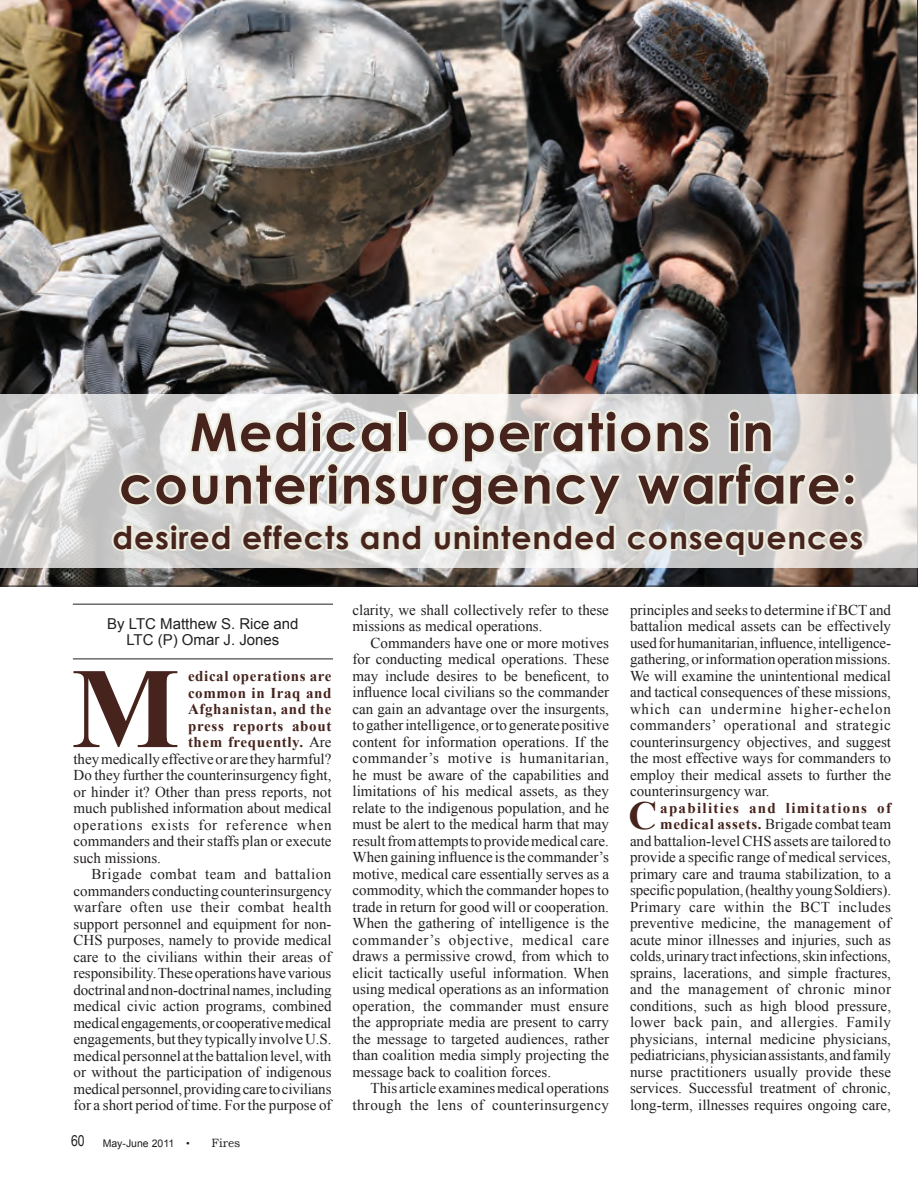
<style>
.page{position:relative;width:918px;height:1188px;background:#fff}
.page>*{position:absolute;margin:0;border:0;box-sizing:border-box;transform-origin:0 0}
.Copy__Med_Ops_Lead_P{font:700 114.75px "Times New Roman";color:#46241d}
.Fires_Seminar_Header{font:700 52.5px/52.5px "Century Gothic";letter-spacing:.03em;color:#46241d;text-align:center}
.Copy__Drop_Cap_Medic{font:700 39.9px "Times New Roman";color:#46241d}
.Fires_Seminar_Header-2{font:700 31.5px "Century Gothic";letter-spacing:.03em;color:#46241d}
.Copy__Body_with_tab{font:15px/16.5px "Times New Roman";color:#231f20;text-align:justify}
.Copy__Drop_Cap_Medic-2{font:15px/16.5px "Times New Roman";color:#231f20;text-align:right}
.Copy__Body_text{font:15px/16.5px "Times New Roman";color:#231f20;text-align:justify}
.Copy__Med_Ops_Lead_P-2{font:15px "Times New Roman";color:#231f20}
.Copy__Med_Ops_Lead_P-3{font:700 15px "Times New Roman";letter-spacing:.04em;color:#46241d}
.Byline_style_1{font:15px/16.5px "Arial";color:#231f20;text-align:center}
.Copy__Med_Ops_Lead_P-4{font:15px "Times New Roman";letter-spacing:.05em;color:#231f20}
.t1{font:12px "Bookman Old Style";color:#231f20}
.t2{font:10.5px "Arial";color:#231f20}
.s1{font-weight:400;color:#231f20}
.s2{font-family:"Arial Narrow";font-size:15px}
.s3{font-weight:700;color:#46241d}
</style>
<div class="page">
<img style="left:0;top:0;width:918px;height:586px">
<svg style="left:0;top:394px;width:918px;height:174px"></svg>
<svg style="left:108px;top:406px;width:760px;height:181px;background:#d1d0cb"></svg>
<hr style="left:73px;top:604px;width:260px;height:1px;background:#231f20">
<hr style="left:73px;top:659px;width:260px;height:1px;background:#231f20">
<p class="Fires_Seminar_Header" style="left:119px;top:403px;width:739px">Medical operations in counterinsurgency warfare:</p>
<p class="Fires_Seminar_Header-2" style="left:112px;top:513px;width:752px">desired effects and unintended consequences</p>
<p class="Byline_style_1" style="left:107px;top:615px;width:193px">By LTC Matthew S. Rice and<br>LTC (P) Omar J. Jones</p>
<p class="Copy__Med_Ops_Lead_P" style="left:71px;top:629px;width:110px">M</p>
<p class="Copy__Med_Ops_Lead_P-3" style="left:188px;top:666px;width:145px">edical operations are</p>
<p class="Copy__Med_Ops_Lead_P-3" style="left:188px;top:682px;width:145px">common in Iraq and</p>
<p class="Copy__Med_Ops_Lead_P-3" style="left:188px;top:699px;width:145px">Afghanistan, and the</p>
<p class="Copy__Med_Ops_Lead_P-3" style="left:188px;top:715px;width:145px">press reports about</p>
<p class="Copy__Med_Ops_Lead_P-3" style="left:188px;top:732px;width:145px">them frequently. <span class="s1">Are</span></p>
<p class="Copy__Med_Ops_Lead_P-2" style="left:74px;top:748px;width:259px">they medically effective or are they harmful?</p>
<p class="Copy__Med_Ops_Lead_P-2" style="left:74px;top:765px;width:259px">Do they further the counterinsurgency fight,</p>
<p class="Copy__Med_Ops_Lead_P-2" style="left:74px;top:781px;width:260px">or hinder it? Other than press reports, not</p>
<p class="Copy__Med_Ops_Lead_P-2" style="left:74px;top:798px;width:260px">much published information about medical</p>
<p class="Copy__Med_Ops_Lead_P-4" style="left:74px;top:814px;width:260px">operations exists for reference when</p>
<p class="Copy__Med_Ops_Lead_P-2" style="left:74px;top:831px;width:260px">commanders and their staffs plan or execute</p>
<p class="Copy__Med_Ops_Lead_P-2" style="left:74px;top:847px;width:89px">such missions.</p>
<p class="Copy__Body_text" style="left:74px;top:866px;width:260px;text-indent:18px">Brigade combat team and battalion commanders conducting counterinsurgency warfare often use their combat health support personnel and equipment for non-CHS purposes, namely to provide medical care to the civilians within their areas of responsibility. These operations have various doctrinal and non-doctrinal names, including medical civic action programs, combined medical engagements, or cooperative medical engagements, but they typically involve U.S. medical personnel at the battalion level, with or without the participation of indigenous medical personnel, providing care to civilians for a short period of time. For the purpose of</p>
<p class="t2" style="left:71px;top:1137px;width:120px"><span class="s2">60</span> May-June 2011 •</p>
<p class="t1" style="left:212px;top:1135px;width:31px">Fires</p>
<p class="Copy__Body_text" style="left:353px;top:601px;width:258px">clarity, we shall collectively refer to these missions as medical operations.</p>
<p class="Copy__Body_with_tab" style="left:353px;top:634px;width:258px;text-indent:18px">Commanders have one or more motives for conducting medical operations. These may include desires to be beneficent, to influence local civilians so the commander can gain an advantage over the insurgents, to gather intelligence, or to generate positive content for information operations. If the commander’s motive is humanitarian, he must be aware of the capabilities and limitations of his medical assets, as they relate to the indigenous population, and he must be alert to the medical harm that may result from attempts to provide medical care.<br>When gaining influence is the commander’s motive, medical care essentially serves as a commodity, which the commander hopes to trade in return for good will or cooperation.<br>When the gathering of intelligence is the commander’s objective, medical care draws a permissive crowd, from which to elicit tactically useful information. When using medical operations as an information operation, the commander must ensure the appropriate media are present to carry the message to targeted audiences, rather than coalition media simply projecting the message back to coalition forces.</p>
<p class="Copy__Body_with_tab" style="left:353px;top:1080px;width:258px;text-align:right">This article examines medical operations through the lens of counterinsurgency</p>
<p class="Copy__Body_with_tab" style="left:630px;top:601px;width:263px">principles and seeks to determine if BCT and battalion medical assets can be effectively used for humanitarian, influence, intelligence&shy;gathering, or information operation missions.<br>We will examine the unintentional medical and tactical consequences of these missions, which can undermine higher-echelon commanders’ operational and strategic counterinsurgency objectives, and suggest the most effective ways for commanders to employ their medical assets to further the counterinsurgency war.</p>
<p class="Copy__Drop_Cap_Medic" style="left:628px;top:788px;width:30px">C</p>
<p class="Copy__Drop_Cap_Medic-2" style="left:630px;top:799px;width:263px"><span class="s3">apabilities and limitations of medical assets.</span> Brigade combat team<br>and battalion-level CHS assets are tailored to provide a specific range of medical services, primary care and trauma stabilization, to a specific population, (healthy young Soldiers).<br>Primary care within the BCT includes preventive medicine, the management of acute minor illnesses and injuries, such as colds, urinary tract infections, skin infections, sprains, lacerations, and simple fractures, and the management of chronic minor conditions, such as high blood pressure, lower back pain, and allergies. Family physicians, internal medicine physicians, pediatricians, physician assistants, and family nurse practitioners usually provide these services. Successful treatment of chronic, long-term, illnesses requires ongoing care,</p>
</div>
